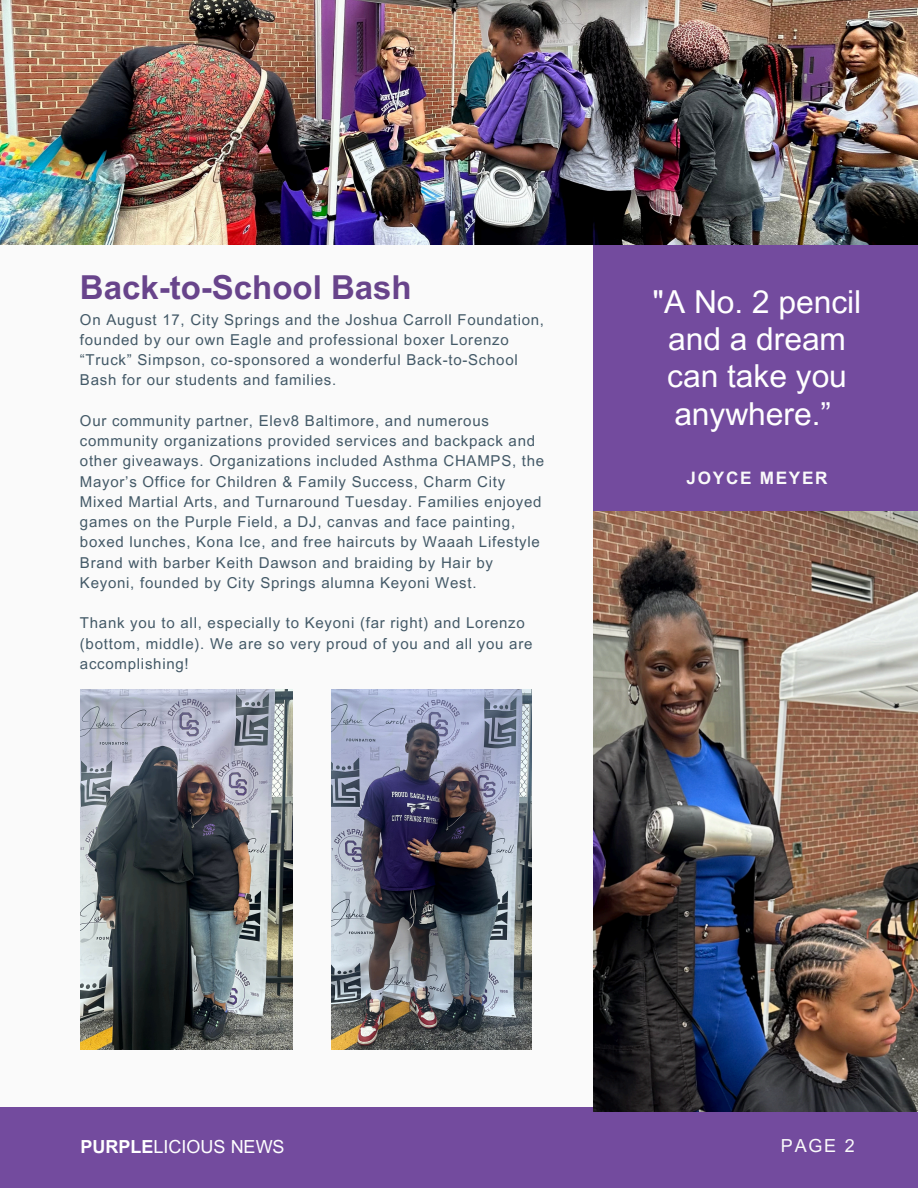
<style>
.page{position:relative;width:918px;height:1188px;background:#fafafa}
.page>*{position:absolute;margin:0;border:0;box-sizing:border-box;transform-origin:0 0}
.t1{font:700 33px "Arial MT Pro";color:#68448b}
.t2{font:31.65px/37.2px "Arial MT Pro";color:#fff;text-align:center}
.t3{font:18px "Arial MT Pro";color:#fff}
.t4{font:18px "Arial MT Pro";color:#fafafa}
.t5{font:700 17.1px "Arial MT Pro";letter-spacing:.1em;color:#fafafa}
.t6{font:15px/20.2px "Arial MT Pro";letter-spacing:.05em;color:#435967}
.s1{font-weight:700}
</style>
<div class="page">
<div style="left:594px;top:244px;width:324px;height:268px;background:#734b9e"></div>
<div style="left:0;top:1107px;width:918px;height:81px;background:#734b9e"></div>
<img style="left:594px;top:512px;width:324px;height:600px">
<img style="left:0;top:0;width:918px;height:244px">
<img style="left:81px;top:689px;width:211px;height:360px">
<img style="left:331px;top:689px;width:200px;height:360px">
<p class="t1" style="left:80px;top:275px;width:333px">Back-to-School Bash</p>
<p class="t6" style="left:80px;top:311px;width:466px">On August 17, City Springs and the Joshua Carroll Foundation, founded by our own Eagle and professional boxer Lorenzo “Truck” Simpson, co-sponsored a wonderful Back-to-School Bash for our students and families.</p>
<h4 class="t6" style="left:80px;top:412px;width:466px">Our community partner, Elev8 Baltimore, and numerous community organizations provided services and backpack and other giveaways. Organizations included Asthma CHAMPS, the Mayor’s Office for Children &amp; Family Success, Charm City Mixed Martial Arts, and Turnaround Tuesday. Families enjoyed games on the Purple Field, a DJ, canvas and face painting, boxed lunches, Kona Ice, and free haircuts by Waaah Lifestyle Brand with barber Keith Dawson and braiding by Hair by Keyoni, founded by City Springs alumna Keyoni West.</h4>
<h4 class="t6" style="left:80px;top:615px;width:454px">Thank you to all, especially to Keyoni (far right) and Lorenzo (bottom, middle). We are so very proud of you and all you are accomplishing!</h4>
<h1 class="t2" style="left:653px;top:287px;width:210px">"A No. 2 pencil and a dream can take you anywhere.”</h1>
<p class="t5" style="left:687px;top:471px;width:143px">JOYCE MEYER</p>
<h2 class="t3" style="left:81px;top:1140px;width:206px"><span class="s1">PURPLE</span>LICIOUS NEWS</h2>
<h3 class="t4" style="left:781px;top:1139px;width:76px">PAGE 2</h3>
</div>
